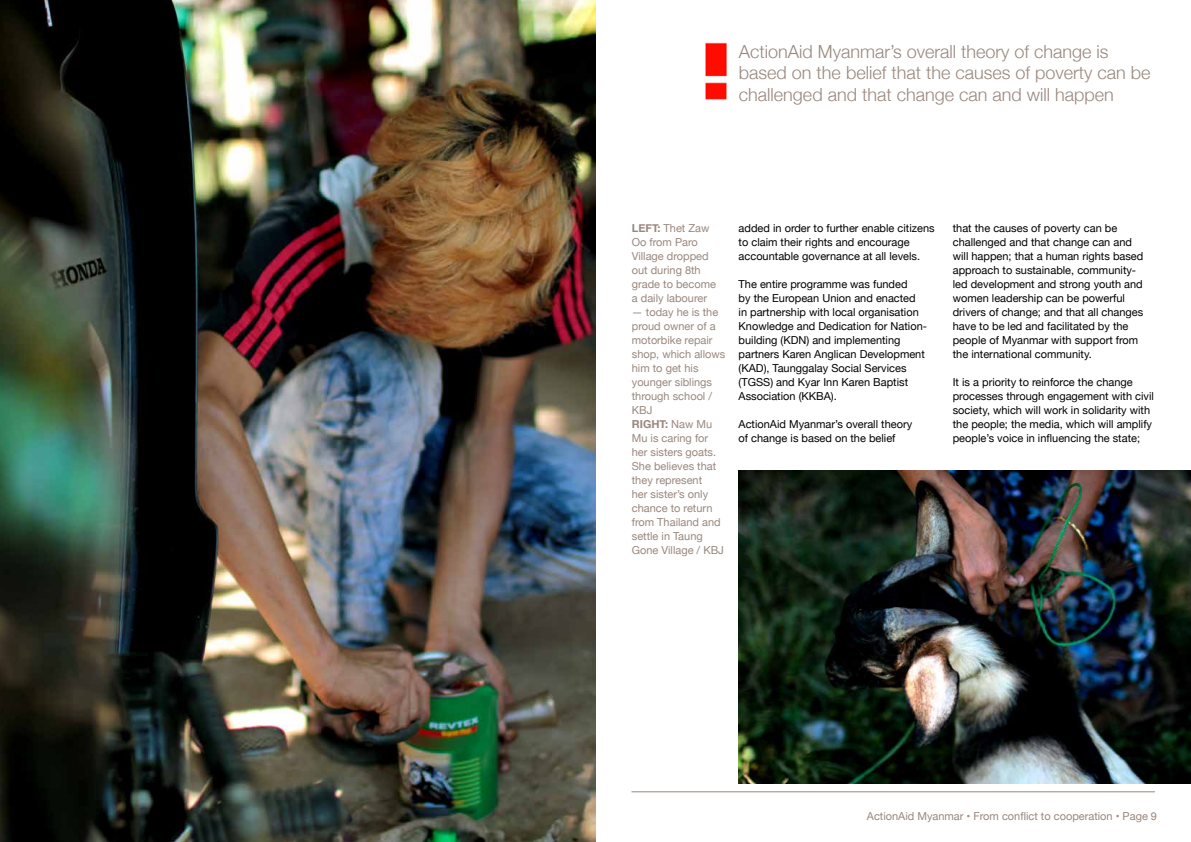
<style>
.page{position:relative;width:1191px;height:842px;background:#fff}
.page>*{position:absolute;margin:0;border:0;box-sizing:border-box;transform-origin:0 0}
.t1{font:300 18px/21.6px "Helvetica Neue";color:#99877d}
.t2{font:11px/14px "Helvetica Neue";color:#000}
.t3{font:11px/14px "Helvetica Neue";color:#99877d}
.s1{font-weight:700}
</style>
<div class="page">
<hr style="left:631px;top:791px;width:524px;height:1px;background:#99877d">
<img style="left:0;top:0;width:595px;height:842px">
<img style="left:705px;top:42px;width:22px;height:58px">
<img style="left:738px;top:470px;width:453px;height:314px">
<h1 class="t1" style="left:739px;top:39px;width:413px">ActionAid Myanmar’s overall theory of change is based on the belief that the causes of poverty can be challenged and that change can and will happen</h1>
<p class="t3" style="left:632px;top:222px;width:86px"><span class="s1">LEFT:</span> Thet Zaw<br>Oo from Paro<br>Village dropped out during 8th grade to become a daily labourer</p>
<p class="t3" style="left:632px;top:306px;width:95px">— today he is the proud owner of a motorbike repair shop, which allows him to get his younger siblings through school /<br>KBJ<br><span class="s1">RIGHT:</span> Naw Mu<br>Mu is caring for her sisters goats.<br>She believes that they represent<br>her sister’s only chance to return from Thailand and settle in Taung<br>Gone Village / KBJ</p>
<p class="t2" style="left:738px;top:222px;width:197px">added in order to further enable citizens to claim their rights and encourage accountable governance at all levels.</p>
<p class="t2" style="left:738px;top:278px;width:190px">The entire programme was funded<br>by the European Union and enacted<br>in partnership with local organisation Knowledge and Dedication for Nation&shy;building (KDN) and implementing partners Karen Anglican Development (KAD), Taunggalay Social Services (TGSS) and Kyar Inn Karen Baptist Association (KKBA).</p>
<p class="t2" style="left:738px;top:418px;width:175px">ActionAid Myanmar’s overall theory of change is based on the belief</p>
<p class="t2" style="left:952px;top:222px;width:192px">that the causes of poverty can be challenged and that change can and will happen; that a human rights based approach to sustainable, community&shy;led development and strong youth and women leadership can be powerful drivers of change; and that all changes have to be led and facilitated by the people of Myanmar with support from the international community.</p>
<p class="t2" style="left:952px;top:376px;width:203px">It is a priority to reinforce the change processes through engagement with civil society, which will work in solidarity with the people; the media, which will amplify people’s voice in influencing the state;</p>
<p class="t3" style="left:867px;top:809px;width:292px">ActionAid Myanmar • From conflict to cooperation • Page 9</p>
</div>
